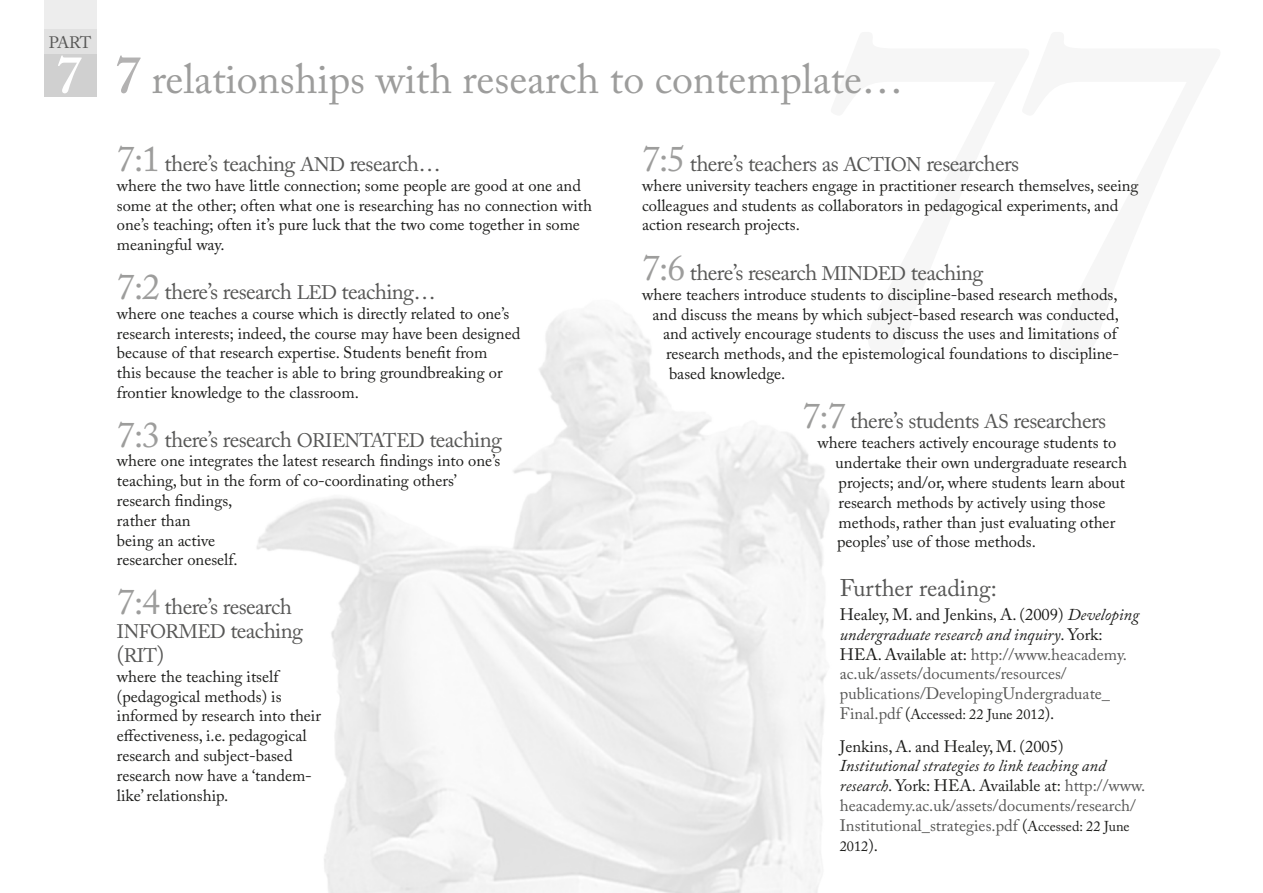
<style>
.page{position:relative;width:1263px;height:893px;background:#fff}
.page>*{position:absolute;margin:0;border:0;box-sizing:border-box;transform-origin:0 0}
.t1{font:600 52.5px "Adobe Caslon Pro";color:#fff}
.t2{font:42px "Adobe Caslon Pro";color:#9d9d9c}
.t3{font:24px "Adobe Caslon Pro";color:#575756}
.t4{font:22.5px "Adobe Caslon Pro";letter-spacing:-.025em;color:#575756}
.t5{font:19.5px/24px "Adobe Caslon Pro";letter-spacing:-.025em;color:#575756}
.t6{font:16.5px/19.8px "Adobe Caslon Pro";color:#1d1d1b}
.t7{font:16.5px/19.8px "Adobe Caslon Pro";color:#575756}
.t8{font:14.25px "Adobe Caslon Pro";color:#1d1d1b}
.s1{font-weight:600;font-size:52.5px;color:#b3b2b2}
.s2{font-size:36px;color:#9d9d9c}
.s3{font-size:19.5px}
.s4{font-size:22.5px}
.s5{color:#1d1d1b}
.s6{font-style:italic;color:#1d1d1b}
.s7{font-size:16.5px;color:#575756}
.s8{font-size:16.5px}
.s9{font-size:14.25px;color:#1d1d1b}
</style>
<div class="page">
<div style="left:44px;top:0;width:53px;height:89px;background:#ededed"></div>
<div style="left:44px;top:54px;width:53px;height:42px;background:#d0d0d0"></div>
<div style="left:44px;top:29px;width:53px;height:25px;background:#e1e1e1"></div>
<p class="t7" style="left:49px;top:32px;width:44px">PART</p>
<h1 class="t1" style="left:56px;top:44px;width:28px">7</h1>
<h2 class="t2" style="left:115px;top:54px;width:790px"><span class="s1">7</span> relationships with research to contemplate…</h2>
<h3 class="t4" style="left:117px;top:150px;width:325px"><span class="s2">7:1</span> there’s teaching <span class="s3">AND</span> research…</h3>
<p class="t6" style="left:117px;top:175px;width:476px">where the two have little connection; some people are good at one and some at the other; often what one is researching has no connection with one’s teaching; often it’s pure luck that the two come together in some meaningful way.</p>
<h3 class="t4" style="left:117px;top:278px;width:320px"><span class="s2">7:2</span> there’s research <span class="s3">LED</span> teaching…</h3>
<p class="t6" style="left:117px;top:303px;width:405px">where one teaches a course which is directly related to one’s research interests; indeed, the course may have been designed because of that research expertise. Students benefit from<br>this because the teacher is able to bring groundbreaking or frontier knowledge to the classroom.</p>
<h3 class="t4" style="left:117px;top:426px;width:387px"><span class="s2">7:3</span> there’s research <span class="s3">ORIENTATED</span> teaching</h3>
<p class="t6" style="left:117px;top:451px;width:385px">where one integrates the latest research findings into one’s teaching, but in the form of co-coordinating others’ research findings,<br>rather than<br>being an active<br>researcher oneself.</p>
<h3 class="t4" style="left:117px;top:593px;width:177px"><span class="s2">7:4</span> there’s research</h3>
<p class="t5" style="left:117px;top:619px;width:188px">INFORMED <span class="s4">teaching (</span>RIT<span class="s4">)</span></p>
<p class="t6" style="left:117px;top:666px;width:205px">where the teaching itself (pedagogical methods) is informed by research into their effectiveness, i.e. pedagogical research and subject-based research now have a ‘tandem&shy;like’ relationship.</p>
<h3 class="t4" style="left:642px;top:150px;width:379px"><span class="s2">7:5</span> there’s teachers as <span class="s3">ACTION</span> researchers</h3>
<p class="t6" style="left:642px;top:175px;width:498px">where university teachers engage in practitioner research themselves, seeing colleagues and students as collaborators in pedagogical experiments, and action research projects.</p>
<h3 class="t4" style="left:642px;top:259px;width:343px"><span class="s2">7:6</span> there’s research <span class="s3">MINDED</span> teaching</h3>
<p class="t6" style="left:642px;top:284px;width:477px">where teachers introduce students to discipline-based research methods,</p>
<p class="t6" style="left:652px;top:304px;width:468px">and discuss the means by which subject-based research was conducted,</p>
<p class="t6" style="left:663px;top:324px;width:455px">and actively encourage students to discuss the uses and limitations of</p>
<p class="t6" style="left:666px;top:344px;width:455px">research methods, and the epistemological foundations to discipline-</p>
<p class="t6" style="left:669px;top:363px;width:118px">based knowledge.</p>
<h3 class="t4" style="left:802px;top:408px;width:305px"><span class="s2">7:7</span> there’s students <span class="s3">AS</span> researchers</h3>
<p class="t6" style="left:835px;top:433px;width:293px;text-indent:-18px">where teachers actively encourage students to undertake their own undergraduate research projects; and/or, where students learn about research methods by actively using those methods, rather than just evaluating other peoples’ use of those methods.</p>
<h3 class="t3" style="left:840px;top:574px;width:158px">Further reading:</h3>
<p class="t7" style="left:840px;top:604px;width:301px"><span class="s5">Healey, M. and Jenkins, A. (2009)</span> <span class="s6">Developing undergraduate research and inquiry</span><span class="s5">. York:<br>HEA. Available at:</span> http://www.heacademy. ac.uk/assets/documents/resources/ publications/DevelopingUndergraduate_</p>
<p class="t8" style="left:840px;top:706px;width:216px"><span class="s7">Final.pdf</span> <span class="s8">(</span>Accessed: 22 June 2012<span class="s8">).</span></p>
<p class="t6" style="left:840px;top:736px;width:225px">Jenkins, A. and Healey, M. (2005)</p>
<p class="t7" style="left:840px;top:756px;width:307px"><span class="s6">Institutional strategies to link teaching and research</span><span class="s5">. York: HEA. Available at:</span> http://www. heacademy.ac.uk/assets/documents/research/ Institutional_strategies.pdf <span class="s5">(</span><span class="s9">Accessed: 22 June</span></p>
<p class="t8" style="left:840px;top:837px;width:40px">2012<span class="s8">).</span></p>
</div>
